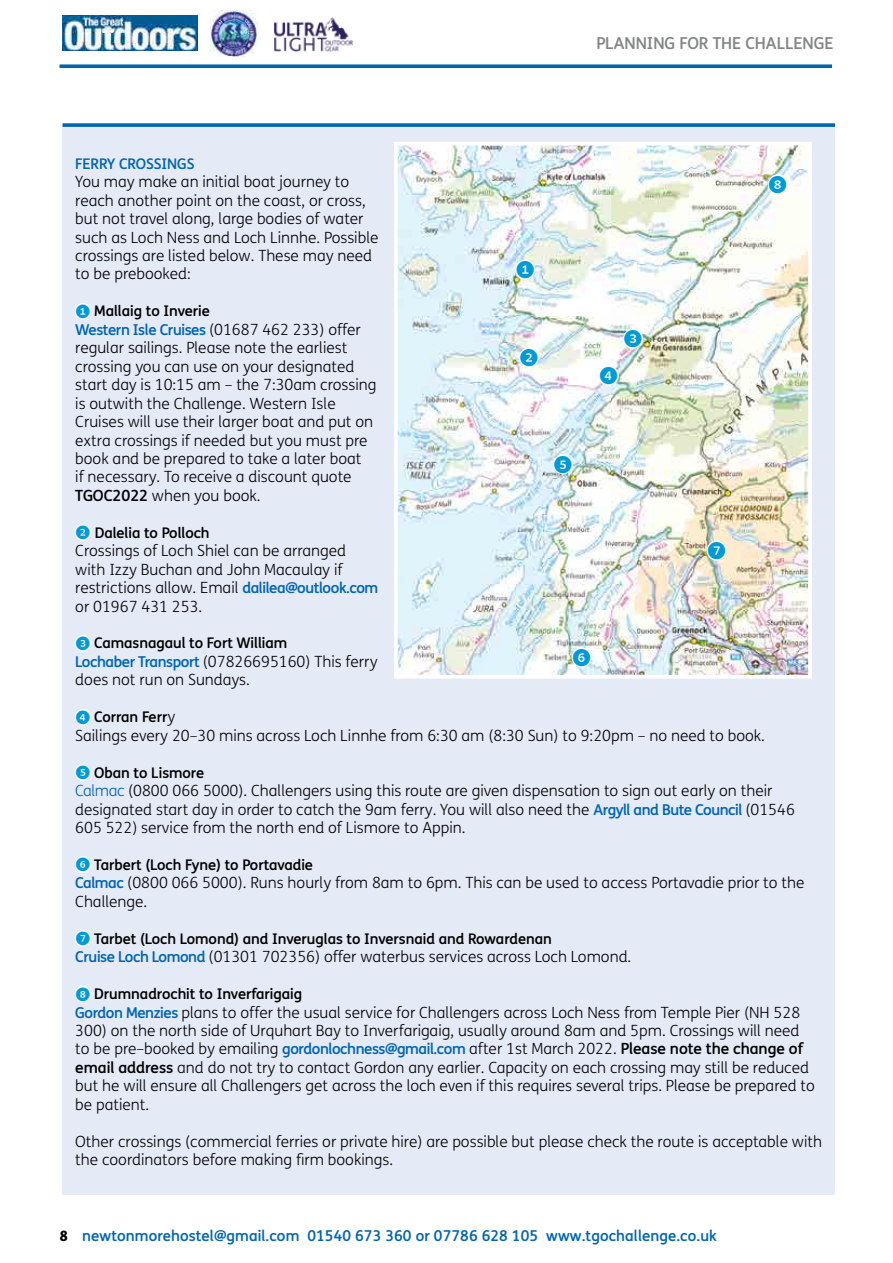
<style>
.page{position:relative;width:893px;height:1263px;background:#fff}
.page>*{position:absolute;margin:0;border:0;box-sizing:border-box;transform-origin:0 0}
.t1{font:500 16.5px "FS Me";color:#838784}
.t2{font:300 15.45px/18.5px "FS Me";color:#000}
.t3{font:500 15px "FS Me";letter-spacing:.01em;color:#0065b1}
.t4{font:500 15px "FS Me";letter-spacing:-.025em;color:#0065b1}
.t5{font:500 14.7px "FS Me";color:#000}
.t6{font:500 14.7px "FS Me";color:#0065b1}
.s1{font-weight:300;font-size:15.45px;color:#000}
.s2{font-weight:500}
.s3{font-weight:500;font-size:15px;color:#0065b1}
.s4{color:#fff}
.s5{font-weight:300;font-size:15.45px}
.s6{color:#0065b1}
.s7{font-weight:800;font-size:14.25px;color:#000}
</style>
<div class="page">
<svg style="left:60px;top:64px;width:772px;height:4px;background:#1b75b9"></svg>
<div style="left:63px;top:126px;width:772px;height:183px;background:#e5eaf7"></div>
<svg style="left:63px;top:123px;width:772px;height:4px;background:#1873b8"></svg>
<div style="left:63px;top:289px;width:772px;height:241px;background:#e5eaf7"></div>
<div style="left:63px;top:510px;width:772px;height:40px;background:#e5eaf7"></div>
<div style="left:63px;top:532px;width:772px;height:91px;background:#e5eaf7"></div>
<div style="left:63px;top:621px;width:772px;height:75px;background:#e5eaf7"></div>
<div style="left:63px;top:695px;width:772px;height:57px;background:#e5eaf7"></div>
<div style="left:63px;top:735px;width:772px;height:183px;background:#e5eaf7"></div>
<div style="left:63px;top:916px;width:772px;height:40px;background:#e5eaf7"></div>
<div style="left:63px;top:938px;width:772px;height:183px;background:#e5eaf7"></div>
<div style="left:63px;top:1104px;width:772px;height:72px;background:#e5eaf7"></div>
<div style="left:63px;top:1159px;width:772px;height:36px;background:#e5eaf7"></div>
<img style="left:210px;top:10px;width:47px;height:47px">
<img style="left:63px;top:15px;width:134px;height:35px">
<img style="left:273px;top:17px;width:80px;height:35px">
<img style="left:399px;top:147px;width:408px;height:527px">
<div style="left:394px;top:142px;width:418px;height:537px;border:4px solid #fff"></div>
<svg style="left:517px;top:261px;width:17px;height:17px"></svg>
<svg style="left:520px;top:349px;width:18px;height:17px"></svg>
<svg style="left:554px;top:455px;width:18px;height:18px"></svg>
<svg style="left:573px;top:649px;width:17px;height:17px"></svg>
<svg style="left:708px;top:542px;width:17px;height:17px"></svg>
<svg style="left:769px;top:176px;width:17px;height:17px"></svg>
<svg style="left:624px;top:330px;width:18px;height:17px"></svg>
<svg style="left:600px;top:367px;width:17px;height:17px"></svg>
<p class="t1" style="left:596px;top:31px;width:239px">PLANNING FOR THE CHALLENGE</p>
<p class="t6" style="left:75px;top:153px;width:121px">FERRY CROSSINGS</p>
<p class="t2" style="left:75px;top:172px;width:305px">You may make an initial boat journey to reach another point on the coast, or cross, but not travel along, large bodies of water such as Loch Ness and Loch Linnhe. Possible crossings are listed below. These may need to be prebooked:</p>
<p class="t5" style="left:94px;top:301px;width:117px">Mallaig to Inverie</p>
<p class="t4" style="left:75px;top:319px;width:287px">Western Isle Cruises <span class="s1">(01687 462 233) offer</span></p>
<p class="t2" style="left:75px;top:338px;width:303px">regular sailings. Please note the earliest crossing you can use on your designated start day is 10:15 am – the 7:30am crossing is outwith the Challenge. Western Isle Cruises will use their larger boat and put on extra crossings if needed but you must pre book and be prepared to take a later boat<br>if necessary. To receive a discount quote <span class="s2">TGOC2022</span> when you book.</p>
<p class="t5" style="left:95px;top:522px;width:116px">Dalelia to Polloch</p>
<p class="t2" style="left:75px;top:541px;width:305px">Crossings of Loch Shiel can be arranged with Izzy Buchan and John Macaulay if restrictions allow. Email <span class="s3">dalilea@outlook.com </span>or 01967 431 253.</p>
<p class="t5" style="left:75px;top:633px;width:213px"><span class="s4">✓</span> Camasnagaul to Fort William</p>
<p class="t2" style="left:75px;top:652px;width:304px"><span class="s3">Lochaber Transport</span> (07826695160) This ferry does not run on Sundays.</p>
<p class="t5" style="left:75px;top:707px;width:101px"><span class="s4">✔</span> Corran Ferr<span class="s5">y</span></p>
<p class="t2" style="left:75px;top:726px;width:691px">Sailings every 20–30 mins across Loch Linnhe from 6:30 am (8:30 Sun) to 9:20pm – no need to book.</p>
<p class="t5" style="left:94px;top:762px;width:111px">Oban to Lismore</p>
<p class="t2" style="left:75px;top:781px;width:721px"><span class="s6">Calmac</span> (0800 066 5000). Challengers using this route are given dispensation to sign out early on their designated start day in order to catch the 9am ferry. You will also need the <span class="s3">Argyll and Bute Council</span> (01546<br>605 522) service from the north end of Lismore to Appin.</p>
<p class="t5" style="left:94px;top:855px;width:220px">Tarbert (Loch Fyne) to Portavadie</p>
<p class="t2" style="left:75px;top:873px;width:731px"><span class="s3">Calmac</span> (0800 066 5000). Runs hourly from 8am to 6pm. This can be used to access Portavadie prior to the<br>Challenge.</p>
<p class="t5" style="left:94px;top:928px;width:459px">Tarbet (Loch Lomond) and Inveruglas to Inversnaid and Rowardenan</p>
<p class="t2" style="left:75px;top:947px;width:558px"><span class="s3">Cruise Loch Lomond</span> (01301 702356) offer waterbus services across Loch Lomond.</p>
<p class="t5" style="left:94px;top:984px;width:209px">Drumnadrochit to Inverfarigaig</p>
<p class="t2" style="left:75px;top:1002px;width:741px"><span class="s3">Gordon Menzies</span> plans to offer the usual service for Challengers across Loch Ness from Temple Pier (NH 528<br>300) on the north side of Urquhart Bay to Inverfarigaig, usually around 8am and 5pm. Crossings will need to be pre–booked by emailing <span class="s3">gordonlochness@gmail.com</span> after 1st March 2022. <span class="s2">Please note the change of email address</span> and do not try to contact Gordon any earlier. Capacity on each crossing may still be reduced but he will ensure all Challengers get across the loch even if this requires several trips. Please be prepared to be patient.</p>
<p class="t2" style="left:75px;top:1131px;width:748px">Other crossings (commercial ferries or private hire) are possible but please check the route is acceptable with the coordinators before making firm bookings.</p>
<p class="t3" style="left:60px;top:1225px;width:659px"><span class="s7">8</span> newtonmorehostel@gmail.com 01540 673 360 or 07786 628 105 www.tgochallenge.co.uk</p>
</div>
